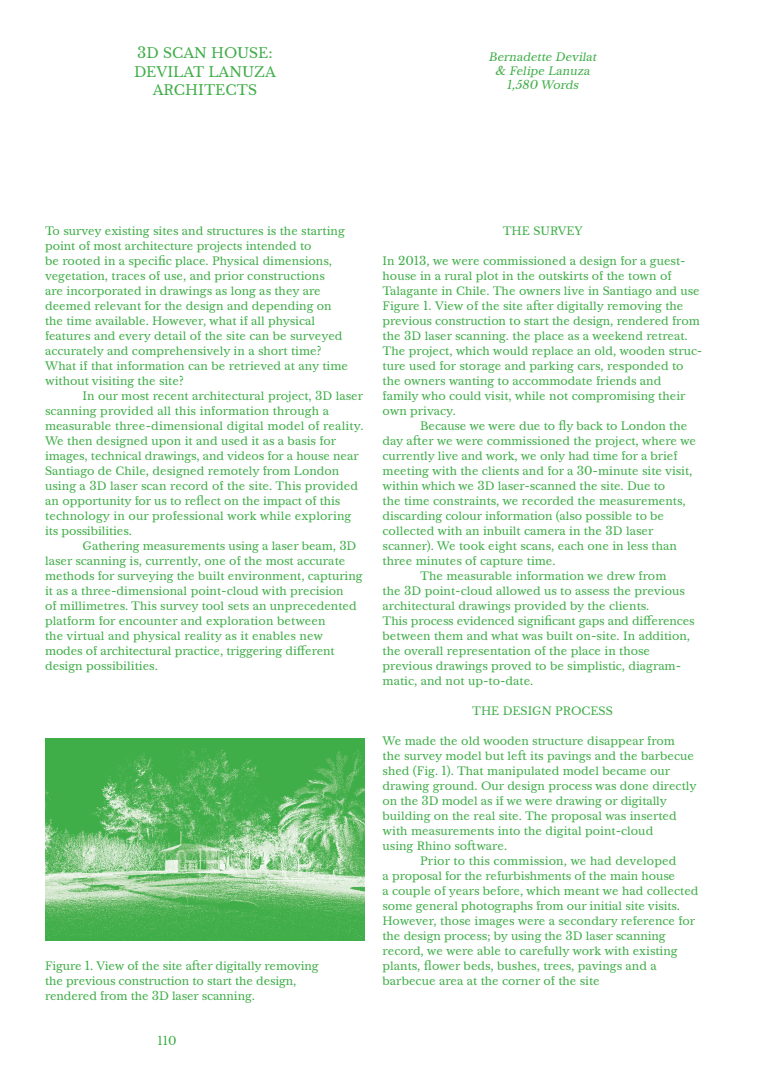
<style>
.page{position:relative;width:784px;height:1081px;background:#fff}
.page>*{position:absolute;margin:0;border:0;box-sizing:border-box;transform-origin:0 0}
.t1{font:15px/18.8px "Regular Baskerville";color:#40ae49;text-align:center}
.t2{font:11.88px/15px "Regular Baskerville";color:#40ae49}
.t3{font:italic 11.88px/13.8px "Regular Baskerville";color:#40ae49;text-align:center}
</style>
<div class="page">
<img style="left:45px;top:738px;width:319px;height:202px">
<p class="t1" style="left:134px;top:43px;width:143px">3D SCAN HOUSE:<br>DEVILAT LANUZA<br>ARCHITECTS</p>
<p class="t3" style="left:488px;top:50px;width:112px">Bernadette Devilat &amp; Felipe Lanuza<br>1,580 Words</p>
<p class="t2" style="left:45px;top:223px;width:304px">To survey existing sites and structures is the starting point of most architecture projects intended to<br>be rooted in a specific place. Physical dimensions, vegetation, traces of use, and prior constructions<br>are incorporated in drawings as long as they are deemed relevant for the design and depending on the time available. However, what if all physical features and every detail of the site can be surveyed accurately and comprehensively in a short time?<br>What if that information can be retrieved at any time without visiting the site?</p>
<p class="t2" style="left:45px;top:388px;width:320px;text-indent:38px">In our most recent architectural project, 3D laser scanning provided all this information through a measurable three-dimensional digital model of reality.<br>We then designed upon it and used it as a basis for images, technical drawings, and videos for a house near Santiago de Chile, designed remotely from London using a 3D laser scan record of the site. This provided an opportunity for us to reflect on the impact of this technology in our professional work while exploring its possibilities.</p>
<p class="t2" style="left:45px;top:538px;width:319px;text-indent:38px">Gathering measurements using a laser beam, 3D laser scanning is, currently, one of the most accurate methods for surveying the built environment, capturing it as a three-dimensional point-cloud with precision<br>of millimetres. This survey tool sets an unprecedented platform for encounter and exploration between<br>the virtual and physical reality as it enables new modes of architectural practice, triggering different design possibilities.</p>
<p class="t2" style="left:45px;top:958px;width:275px">Figure 1. View of the site after digitally removing the previous construction to start the design, rendered from the 3D laser scanning.</p>
<p class="t2" style="left:157px;top:1033px;width:21px">110</p>
<p class="t2" style="left:502px;top:223px;width:82px">THE SURVEY</p>
<p class="t2" style="left:382px;top:253px;width:321px">In 2013, we were commissioned a design for a guest&shy;house in a rural plot in the outskirts of the town of Talagante in Chile. The owners live in Santiago and use Figure 1. View of the site after digitally removing the previous construction to start the design, rendered from the 3D laser scanning. the place as a weekend retreat.<br>The project, which would replace an old, wooden struc&shy;ture used for storage and parking cars, responded to the owners wanting to accommodate friends and<br>family who could visit, while not compromising their own privacy.</p>
<p class="t2" style="left:420px;top:418px;width:268px">Because we were due to fly back to London the</p>
<p class="t2" style="left:382px;top:433px;width:315px">day after we were commissioned the project, where we</p>
<p class="t2" style="left:382px;top:448px;width:296px">currently live and work, we only had time for a brief</p>
<p class="t2" style="left:382px;top:463px;width:311px">meeting with the clients and for a 30-minute site visit,</p>
<p class="t2" style="left:382px;top:478px;width:284px">within which we 3D laser-scanned the site. Due to</p>
<p class="t2" style="left:382px;top:493px;width:304px">the time constraints, we recorded the measurements,</p>
<p class="t2" style="left:382px;top:508px;width:283px">discarding colour information (also possible to be</p>
<p class="t2" style="left:382px;top:523px;width:272px">collected with an inbuilt camera in the 3D laser</p>
<p class="t2" style="left:382px;top:538px;width:295px">scanner). We took eight scans, each one in less than</p>
<p class="t2" style="left:382px;top:553px;width:174px">three minutes of capture time.</p>
<p class="t2" style="left:420px;top:568px;width:248px">The measurable information we drew from</p>
<p class="t2" style="left:382px;top:583px;width:303px">the 3D point-cloud allowed us to assess the previous</p>
<p class="t2" style="left:382px;top:598px;width:268px">architectural drawings provided by the clients.</p>
<p class="t2" style="left:382px;top:613px;width:313px">This process evidenced significant gaps and differences</p>
<p class="t2" style="left:382px;top:628px;width:309px">between them and what was built on-site. In addition,</p>
<p class="t2" style="left:382px;top:643px;width:269px">the overall representation of the place in those</p>
<p class="t2" style="left:382px;top:658px;width:300px">previous drawings proved to be simplistic, diagram-</p>
<p class="t2" style="left:382px;top:673px;width:152px">matic, and not up-to-date.</p>
<p class="t2" style="left:472px;top:703px;width:142px">THE DESIGN PROCESS</p>
<p class="t2" style="left:382px;top:733px;width:294px">We made the old wooden structure disappear from</p>
<p class="t2" style="left:382px;top:748px;width:313px">the survey model but left its pavings and the barbecue</p>
<p class="t2" style="left:382px;top:763px;width:289px">shed (Fig. 1). That manipulated model became our</p>
<p class="t2" style="left:382px;top:778px;width:315px">drawing ground. Our design process was done directly</p>
<p class="t2" style="left:382px;top:793px;width:286px">on the 3D model as if we were drawing or digitally</p>
<p class="t2" style="left:382px;top:808px;width:295px">building on the real site. The proposal was inserted</p>
<p class="t2" style="left:382px;top:823px;width:272px">with measurements into the digital point-cloud</p>
<p class="t2" style="left:382px;top:838px;width:126px">using Rhino software.</p>
<p class="t2" style="left:420px;top:853px;width:258px">Prior to this commission, we had developed</p>
<p class="t2" style="left:382px;top:868px;width:294px">a proposal for the refurbishments of the main house</p>
<p class="t2" style="left:382px;top:883px;width:317px">a couple of years before, which meant we had collected</p>
<p class="t2" style="left:382px;top:898px;width:299px">some general photographs from our initial site visits.</p>
<p class="t2" style="left:382px;top:913px;width:314px">However, those images were a secondary reference for</p>
<p class="t2" style="left:382px;top:928px;width:284px">the design process; by using the 3D laser scanning</p>
<p class="t2" style="left:382px;top:943px;width:296px">record, we were able to carefully work with existing</p>
<p class="t2" style="left:382px;top:958px;width:275px">plants, flower beds, bushes, trees, pavings and a</p>
<p class="t2" style="left:382px;top:973px;width:218px">barbecue area at the corner of the site</p>
</div>
